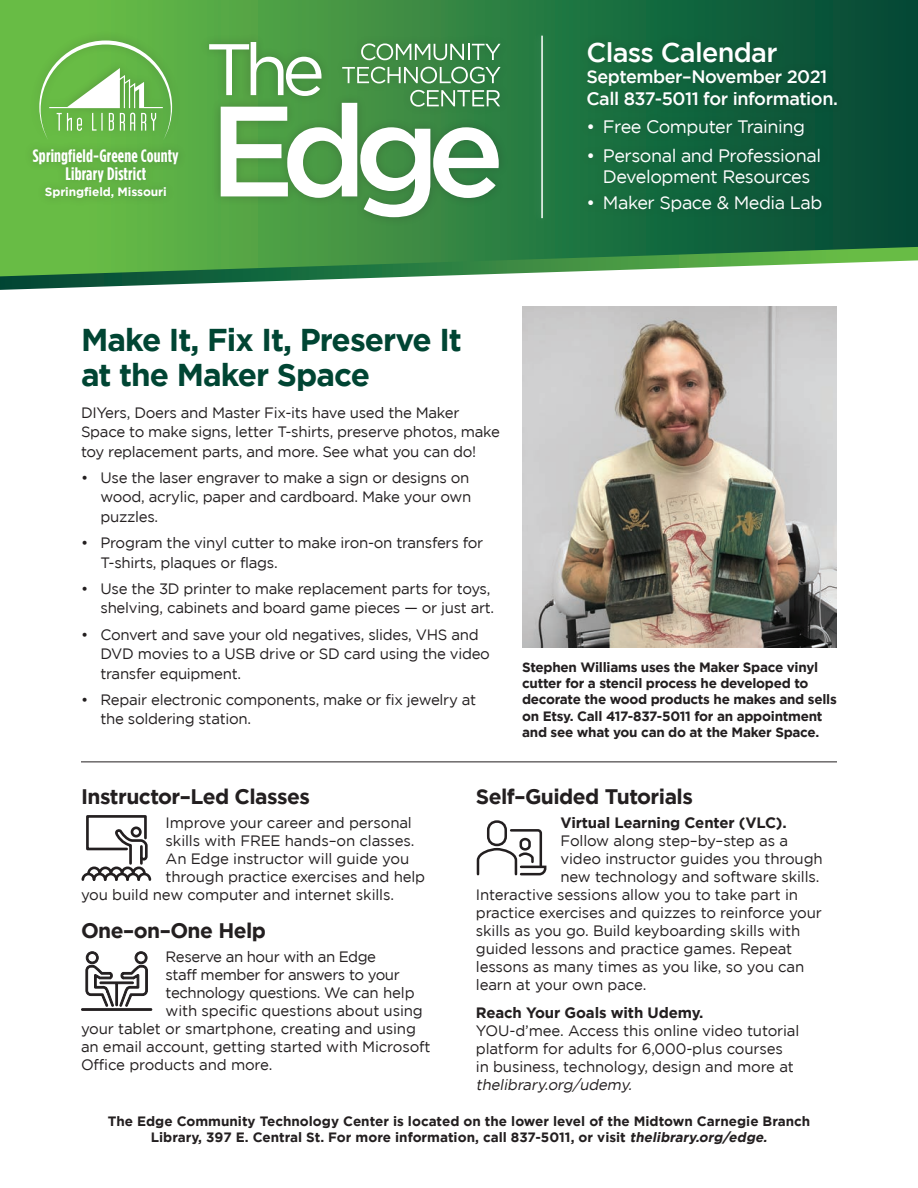
<style>
.page{position:relative;width:918px;height:1188px;background:#fff}
.page>*{position:absolute;margin:0;border:0;box-sizing:border-box;transform-origin:0 0}
.t1{font:700 31.5px/34.5px "Gotham";letter-spacing:-.03em;color:#004533}
.t2{font:500 27px "Gotham";letter-spacing:-.025em;color:#fff}
.t3{font:700 21px "Gotham";letter-spacing:-.025em;color:#231f20}
.t4{font:18px/21px "Gotham";letter-spacing:-.025em;color:#fff;text-align:center}
.t5{font:500 18px "Gotham";letter-spacing:-.025em;color:#fff}
.t6{font:700 18px "Gotham Condensed";letter-spacing:.01em;color:#fff}
.t7{font:15px/19.5px "Gotham";letter-spacing:-.02em;color:#231f20}
.t8{font:700 15px "Gotham";letter-spacing:-.01em;color:#231f20}
.t9{font:700 13.5px/16.2px "Gotham";letter-spacing:-.02em;color:#231f20}
.t10{font:700 13.5px/16.2px "Gotham";color:#231f20;text-align:center}
.t11{font:700 12px "Gotham";letter-spacing:-.01em;color:#fff}
.s1{font-weight:700}
.s2{font-style:italic}
</style>
<div class="page">
<svg style="left:0;top:276px;width:431px;height:14px"></svg>
<svg style="left:0;top:0;width:918px;height:276px;background:#3b8946"></svg>
<div style="left:531px;top:27px;width:22px;height:200px;background:#267b44"></div>
<hr style="left:541px;top:36px;width:2px;height:182px;background:#fff">
<div style="left:579px;top:33px;width:266px;height:187px;background:#231f20;opacity:.24"></div>
<div style="left:24px;top:31px;width:163px;height:176px;background:#61b144"></div>
<svg style="left:39px;top:41px;width:133px;height:99px"></svg>
<div style="left:200px;top:33px;width:309px;height:194px;background:#231f20;opacity:.24"></div>
<svg style="left:209px;top:42px;width:292px;height:175px"></svg>
<svg style="left:81px;top:951px;width:71px;height:59px"></svg>
<div style="left:487px;top:820px;width:20px;height:26px;border:3px solid #231f20;border-radius:9px"></div>
<svg style="left:476px;top:828px;width:71px;height:48px"></svg>
<svg style="left:81px;top:815px;width:71px;height:66px"></svg>
<div style="left:131px;top:826px;width:11px;height:11px;border:3px solid #231f20;border-radius:50%"></div>
<hr style="left:81px;top:762px;width:756px;height:1px;background:#231f20">
<img style="left:522px;top:307px;width:315px;height:341px">
<p class="t6" style="left:33px;top:145px;width:147px">Springfield-Greene County</p>
<p class="t6" style="left:66px;top:163px;width:82px">Library District</p>
<p class="t11" style="left:45px;top:185px;width:123px">Springfield, Missouri</p>
<p class="t2" style="left:586px;top:37px;width:193px">Class Calendar</p>
<p class="t5" style="left:586px;top:67px;width:242px">September–November 2021</p>
<p class="t5" style="left:586px;top:88px;width:253px">Call 837-5011 for information.</p>
<p class="t4" style="left:586px;top:116px;width:220px">• Free Computer Training</p>
<p class="t4" style="left:586px;top:144px;width:236px">• Personal and Professional<br>Development Resources</p>
<p class="t4" style="left:586px;top:192px;width:237px">• Maker Space &amp; Media Lab</p>
<p class="t1" style="left:81px;top:322px;width:383px">Make It, Fix It, Preserve It at the Maker Space</p>
<p class="t7" style="left:81px;top:402px;width:420px">DIYers, Doers and Master Fix-its have used the Maker<br>Space to make signs, letter T-shirts, preserve photos, make toy replacement parts, and more. See what you can do!</p>
<p class="t7" style="left:100px;top:468px;width:372px;text-indent:-20px">• Use the laser engraver to make a sign or designs on wood, acrylic, paper and cardboard. Make your own puzzles.</p>
<p class="t7" style="left:100px;top:533px;width:384px;text-indent:-20px">• Program the vinyl cutter to make iron-on transfers for<br>T-shirts, plaques or flags.</p>
<p class="t7" style="left:81px;top:579px;width:415px;text-align:right">• Use the 3D printer to make replacement parts for toys, shelving, cabinets and board game pieces — or just art.</p>
<p class="t7" style="left:100px;top:624px;width:391px;text-indent:-20px">• Convert and save your old negatives, slides, VHS and<br>DVD movies to a USB drive or SD card using the video transfer equipment.</p>
<p class="t7" style="left:100px;top:690px;width:377px;text-indent:-20px">• Repair electronic components, make or fix jewelry at the soldering station.</p>
<p class="t9" style="left:522px;top:659px;width:316px">Stephen Williams uses the Maker Space vinyl cutter for a stencil process he developed to decorate the wood products he makes and sells on Etsy. Call 417-837-5011 for an appointment and see what you can do at the Maker Space.</p>
<p class="t3" style="left:81px;top:785px;width:230px">Instructor–Led Classes</p>
<p class="t7" style="left:166px;top:812px;width:248px">Improve your career and personal</p>
<p class="t7" style="left:166px;top:830px;width:250px">skills with FREE hands–on classes.</p>
<p class="t7" style="left:166px;top:848px;width:245px">An Edge instructor will guide you</p>
<p class="t7" style="left:166px;top:866px;width:261px">through practice exercises and help</p>
<p class="t7" style="left:81px;top:884px;width:315px">you build new computer and internet skills.</p>
<p class="t3" style="left:81px;top:919px;width:187px">One–on–One Help</p>
<p class="t7" style="left:166px;top:946px;width:212px">Reserve an hour with an Edge</p>
<p class="t7" style="left:166px;top:964px;width:236px">staff member for answers to your</p>
<p class="t7" style="left:166px;top:982px;width:251px">technology questions. We can help</p>
<p class="t7" style="left:166px;top:1000px;width:259px">with specific questions about using</p>
<p class="t7" style="left:81px;top:1018px;width:337px">your tablet or smartphone, creating and using</p>
<p class="t7" style="left:81px;top:1036px;width:351px">an email account, getting started with Microsoft</p>
<p class="t7" style="left:81px;top:1054px;width:193px">Office products and more.</p>
<p class="t3" style="left:476px;top:785px;width:219px">Self–Guided Tutorials</p>
<p class="t8" style="left:561px;top:814px;width:228px">Virtual Learning Center (VLC).</p>
<p class="t7" style="left:561px;top:830px;width:229px">Follow along step–by–step as a</p>
<p class="t7" style="left:561px;top:848px;width:264px">video instructor guides you through</p>
<p class="t7" style="left:561px;top:866px;width:260px">new technology and software skills.</p>
<p class="t7" style="left:476px;top:884px;width:324px">Interactive sessions allow you to take part in</p>
<p class="t7" style="left:476px;top:902px;width:348px">practice exercises and quizzes to reinforce your</p>
<p class="t7" style="left:476px;top:920px;width:326px">skills as you go. Build keyboarding skills with</p>
<p class="t7" style="left:476px;top:938px;width:318px">guided lessons and practice games. Repeat</p>
<p class="t7" style="left:476px;top:956px;width:330px">lessons as many times as you like, so you can</p>
<p class="t7" style="left:476px;top:974px;width:172px">learn at your own pace.</p>
<p class="t7" style="left:476px;top:1004px;width:325px;line-height:18px"><span class="s1">Reach Your Goals with Udemy.<br></span>YOU-d’mee. Access this online video tutorial platform for adults for 6,000-plus courses in business, technology, design and more at <span class="s2">thelibrary.org/udemy.</span></p>
<p class="t10" style="left:108px;top:1113px;width:704px">The Edge Community Technology Center is located on the lower level of the Midtown Carnegie Branch<br>Library, 397 E. Central St. For more information, call 837-5011, or visit <span class="s2">thelibrary.org/edge.</span></p>
</div>
